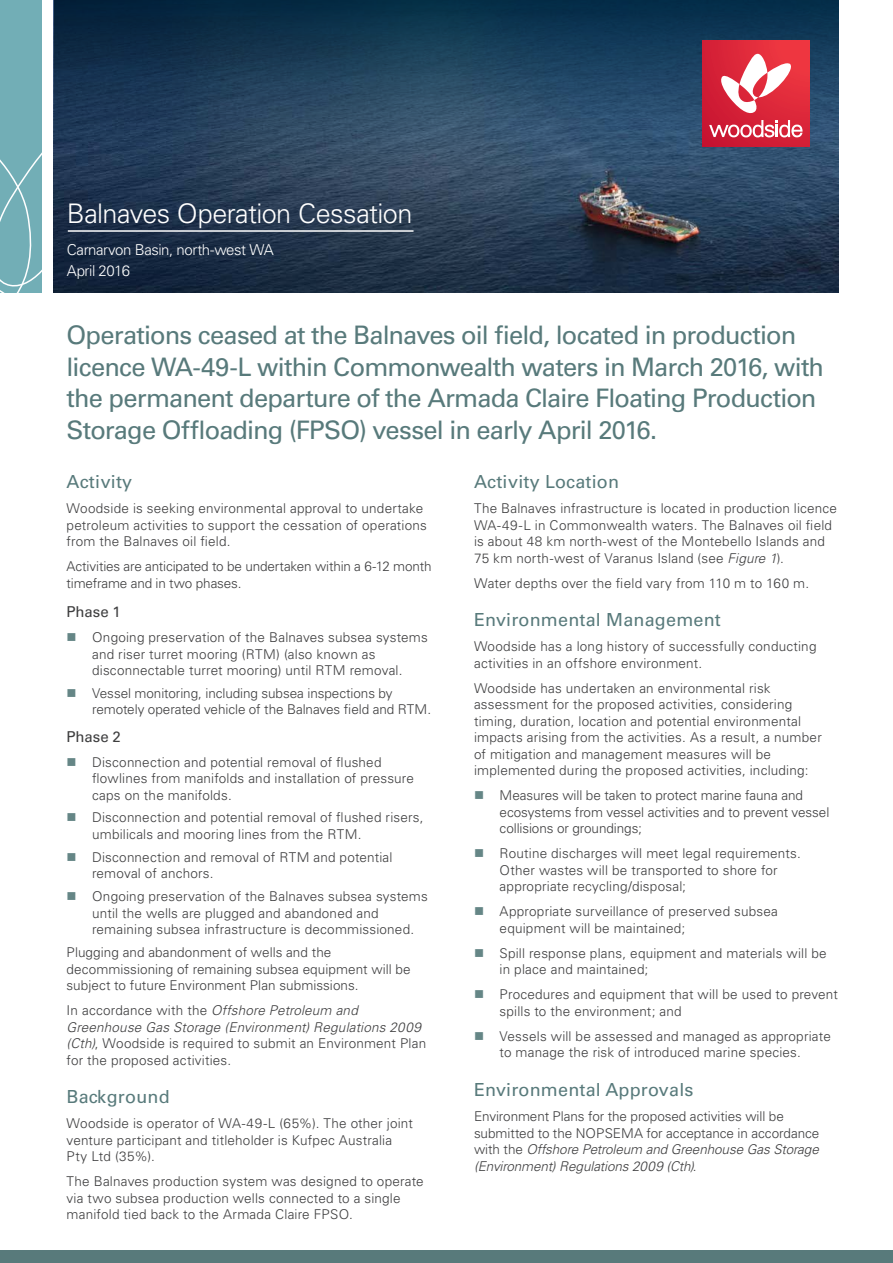
<style>
.page{position:relative;width:893px;height:1263px;background:#fff}
.page>*{position:absolute;margin:0;border:0;box-sizing:border-box;transform-origin:0 0}
.t1{font:300 27px "Univers LT Std";letter-spacing:-.02em;color:#fff}
.Headings{font:25.5px/31.5px "Univers LT Std";letter-spacing:-.035em;color:#587a7b}
.Heading_Level1{font:18px "Univers LT Std";letter-spacing:.01em;color:#587a7b}
.t2{font:300 15px "Univers LT Std";letter-spacing:-.03em;color:#fff}
.body{font:15px "Univers LT Std";letter-spacing:-.005em;color:#3e3e3f}
.body-2{font:300 13.5px/16.5px "Univers LT Std";letter-spacing:.015em;color:#3e3e3f}
.body-3{font:300 13.5px/16.5px "Univers LT Std";letter-spacing:-.005em;color:#3e3e3f}
.Bullet{font:300 13.5px/16.5px "Univers LT Std";letter-spacing:.005em;color:#3e3e3f}
.body-4{font:300 13.5px/16.5px "Univers LT Std";letter-spacing:-.01em;color:#3e3e3f}
.s1{font-style:italic}
</style>
<div class="page">
<img style="left:54px;top:281px;width:785px;height:11px">
<svg style="left:54px;top:240px;width:785px;height:41px;background:#1c2d43"></svg>
<svg style="left:54px;top:0;width:785px;height:240px;background:#24405a"></svg>
<div style="left:0;top:0;width:41px;height:292px;background:#72aeb6"></div>
<svg style="left:0;top:153px;width:41px;height:139px"></svg>
<hr style="left:68px;top:230px;width:346px;height:2px;background:#fff">
<svg style="left:703px;top:40px;width:106px;height:107px;background:#da2539"></svg>
<svg style="left:709px;top:54px;width:93px;height:83px"></svg>
<div style="left:0;top:1250px;width:893px;height:13px;background:#587a7b"></div>
<p class="t1" style="left:67px;top:197px;width:347px">Balnaves Operation Cessation</p>
<p class="t2" style="left:67px;top:241px;width:209px">Carnarvon Basin, north-west WA</p>
<p class="t2" style="left:67px;top:261px;width:65px">April 2016</p>
<p class="Headings" style="left:67px;top:319px;width:759px">Operations ceased at the Balnaves oil field, located in production licence WA-49-L within Commonwealth waters in March 2016, with the permanent departure of the Armada Claire Floating Production Storage Offloading (FPSO) vessel in early April 2016.</p>
<p class="Heading_Level1" style="left:67px;top:471px;width:67px">Activity</p>
<p class="body-2" style="left:67px;top:500px;width:362px">Woodside is seeking environmental approval to undertake petroleum activities to support the cessation of operations from the Balnaves oil field.</p>
<p class="body-4" style="left:67px;top:558px;width:366px">Activities are anticipated to be undertaken within a 6-12 month timeframe and in two phases.</p>
<p class="body" style="left:67px;top:603px;width:56px">Phase 1</p>
<p class="body-2" style="left:92px;top:629px;width:337px">Ongoing preservation of the Balnaves subsea systems and riser turret mooring (RTM) (also known as disconnectable turret mooring) until RTM removal.</p>
<p class="body-3" style="left:92px;top:685px;width:341px">Vessel monitoring, including subsea inspections by remotely operated vehicle of the Balnaves field and RTM.</p>
<p class="body" style="left:67px;top:727px;width:56px">Phase 2</p>
<p class="body-2" style="left:92px;top:753px;width:323px">Disconnection and potential removal of flushed flowlines from manifolds and installation of pressure caps on the manifolds.</p>
<p class="body-2" style="left:92px;top:809px;width:333px">Disconnection and potential removal of flushed risers, umbilicals and mooring lines from the RTM.</p>
<p class="body-2" style="left:92px;top:849px;width:302px">Disconnection and removal of RTM and potential removal of anchors.</p>
<p class="body-2" style="left:92px;top:888px;width:337px">Ongoing preservation of the Balnaves subsea systems until the wells are plugged and abandoned and remaining subsea infrastructure is decommissioned.</p>
<p class="Bullet" style="left:67px;top:944px;width:345px">Plugging and abandonment of wells and the decommissioning of remaining subsea equipment will be subject to future Environment Plan submissions.</p>
<p class="Bullet" style="left:67px;top:1002px;width:361px">In accordance with the <span class="s1">Offshore Petroleum and Greenhouse Gas Storage (Environment) Regulations 2009 (Cth)</span>, Woodside is required to submit an Environment Plan for the proposed activities.</p>
<p class="Heading_Level1" style="left:67px;top:1086px;width:105px">Background</p>
<p class="body-2" style="left:67px;top:1115px;width:348px">Woodside is operator of WA-49-L (65%). The other joint venture participant and titleholder is Kufpec Australia<br>Pty Ltd (35%).</p>
<p class="body-2" style="left:67px;top:1173px;width:359px">The Balnaves production system was designed to operate via two subsea production wells connected to a single manifold tied back to the Armada Claire FPSO.</p>
<p class="Heading_Level1" style="left:474px;top:471px;width:147px">Activity Location</p>
<p class="body-2" style="left:474px;top:500px;width:365px">The Balnaves infrastructure is located in production licence WA-49-L in Commonwealth waters. The Balnaves oil field is about 48 km north-west of the Montebello Islands and 75 km north-west of Varanus Island (see <span class="s1">Figure 1</span>).</p>
<p class="body-2" style="left:474px;top:575px;width:337px">Water depths over the field vary from 110 m to 160 m.</p>
<p class="Heading_Level1" style="left:474px;top:609px;width:248px">Environmental Management</p>
<p class="body-2" style="left:474px;top:638px;width:344px">Woodside has a long history of successfully conducting activities in an offshore environment.</p>
<p class="body-2" style="left:474px;top:680px;width:349px">Woodside has undertaken an environmental risk assessment for the proposed activities, considering timing, duration, location and potential environmental impacts arising from the activities. As a result, a number of mitigation and management measures will be implemented during the proposed activities, including:</p>
<p class="body-3" style="left:500px;top:787px;width:331px">Measures will be taken to protect marine fauna and ecosystems from vessel activities and to prevent vessel collisions or groundings;</p>
<p class="body-2" style="left:500px;top:845px;width:303px">Routine discharges will meet legal requirements.<br>Other wastes will be transported to shore for appropriate recycling/disposal;</p>
<p class="body-2" style="left:500px;top:903px;width:280px">Appropriate surveillance of preserved subsea equipment will be maintained;</p>
<p class="body-2" style="left:500px;top:945px;width:329px">Spill response plans, equipment and materials will be in place and maintained;</p>
<p class="body-2" style="left:500px;top:986px;width:340px">Procedures and equipment that will be used to prevent spills to the environment; and</p>
<p class="body-2" style="left:500px;top:1028px;width:333px">Vessels will be assessed and managed as appropriate to manage the risk of introduced marine species.</p>
<p class="Heading_Level1" style="left:474px;top:1079px;width:221px">Environmental Approvals</p>
<p class="body-3" style="left:474px;top:1108px;width:347px">Environment Plans for the proposed activities will be submitted to the NOPSEMA for acceptance in accordance with the <span class="s1">Offshore Petroleum and Greenhouse Gas Storage (Environment) Regulations 2009 (Cth)</span>.</p>
</div>
